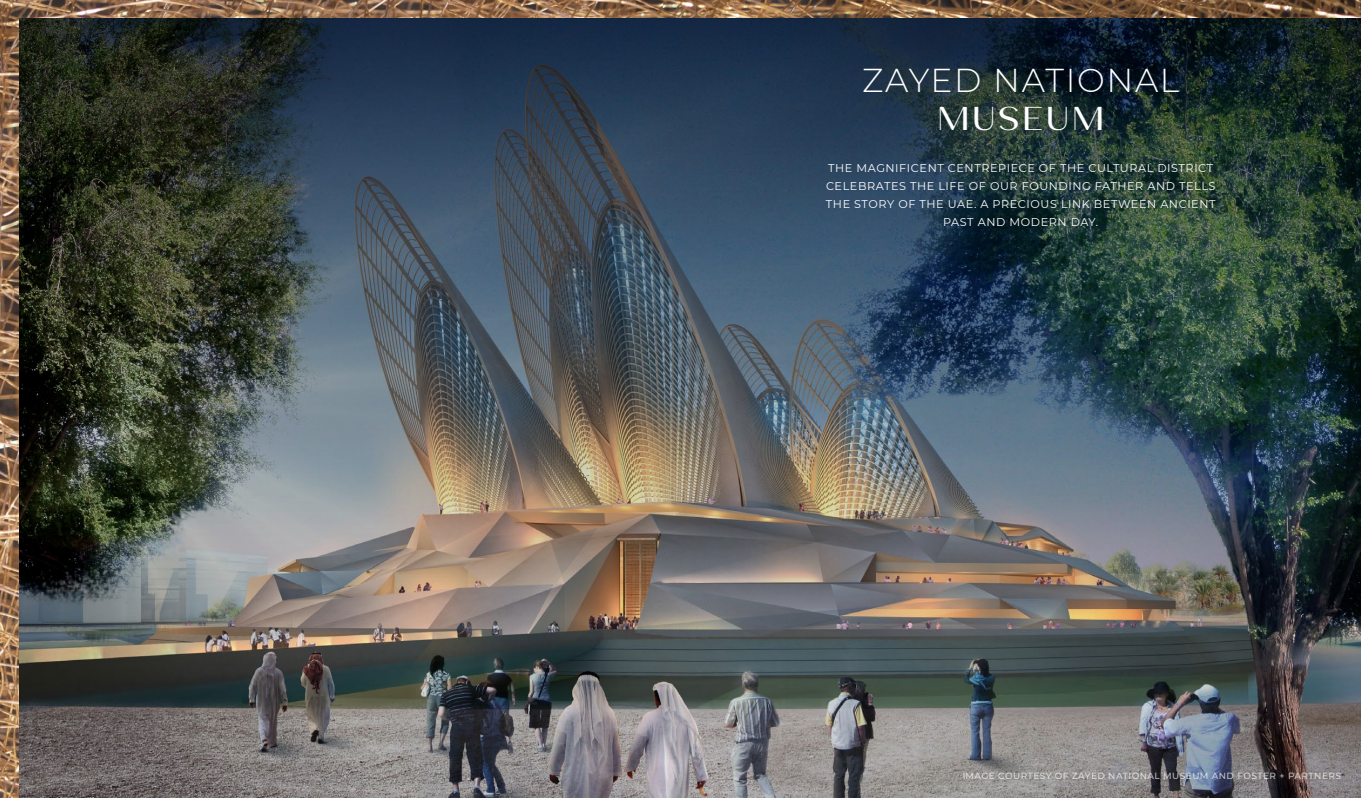
<style>
.page{position:relative;width:1361px;height:798px;background:#fff}
.page>*{position:absolute;margin:0;border:0;box-sizing:border-box;transform-origin:0 0}
.t1{font:300 33px "Montserrat";letter-spacing:.05em;color:#fff}
.t2{font:500 33px "Mansory";letter-spacing:.05em;color:#fff}
.t3{font:11.25px/18px "Montserrat";letter-spacing:.05em;color:#fff;text-align:center}
.t4{font:500 9px "Montserrat";letter-spacing:.05em;color:#fff}
</style>
<div class="page">
<img style="left:0;top:0;width:1361px;height:797px">
<img style="left:19px;top:687px;width:1342px;height:110px">
<img style="left:19px;top:18px;width:1342px;height:669px">
<h1 class="t1" style="left:862px;top:58px;width:318px">ZAYED NATIONAL</h1>
<h1 class="t2" style="left:937px;top:97px;width:168px">MUSEUM</h1>
<p class="t3" style="left:826px;top:159px;width:391px">THE MAGNIFICENT CENTREPIECE OF THE CULTURAL DISTRICT CELEBRATES THE LIFE OF OUR FOUNDING FATHER AND TELLS THE STORY OF THE UAE. A PRECIOUS LINK BETWEEN ANCIENT PAST AND MODERN DAY.</p>
<p class="t4" style="left:962px;top:769px;width:380px">IMAGE COURTESY OF ZAYED NATIONAL MUSEUM AND FOSTER + PARTNERS</p>
</div>
